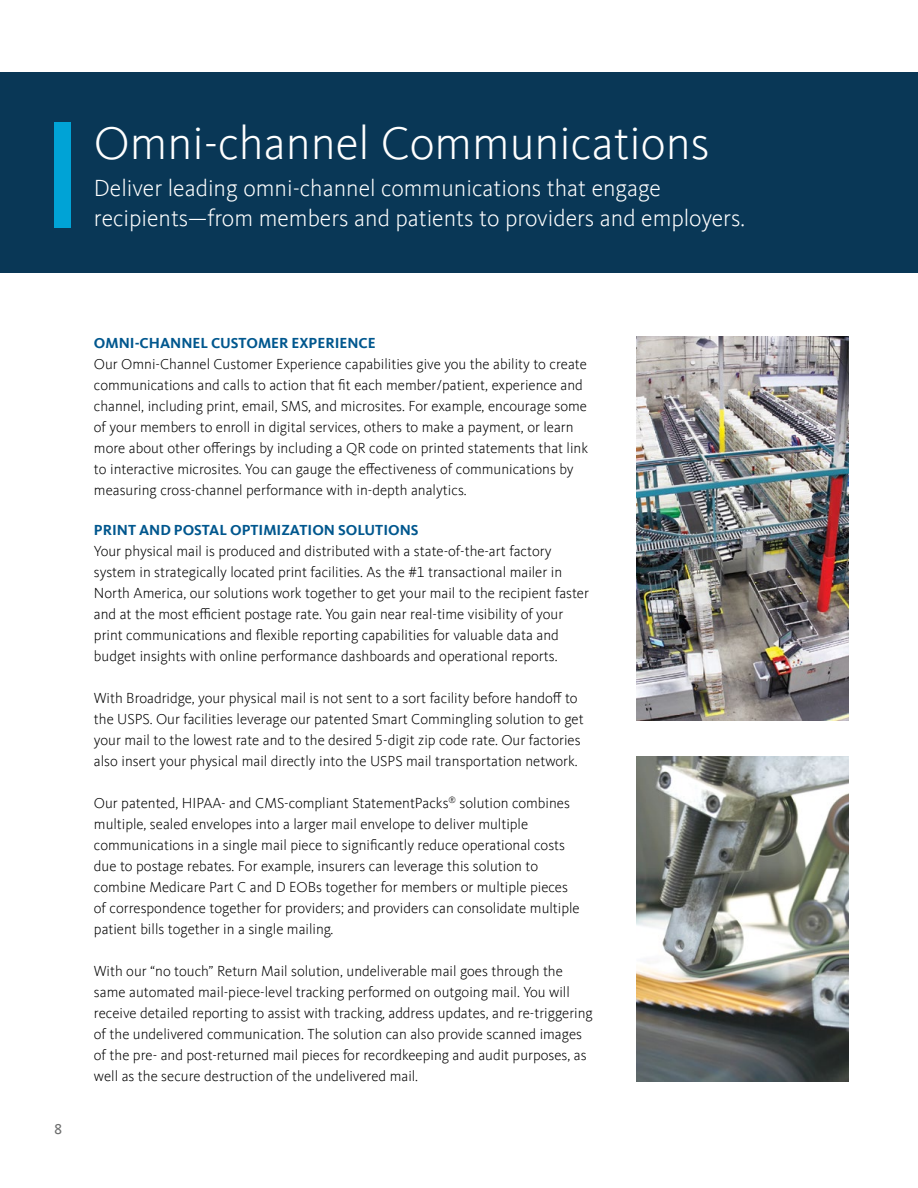
<style>
.page{position:relative;width:918px;height:1188px;background:#fff}
.page>*{position:absolute;margin:0;border:0;box-sizing:border-box;transform-origin:0 0}
.t1{font:300 48px "Kievit Offc";color:#fff}
.t2{font:300 24px/30px "Kievit Offc";color:#fff}
.t3{font:300 15px/21px "Kievit Offc";color:#000}
.t4{font:700 15px "Kievit Offc";color:#00578e}
.t5{font:15px "Kievit Offc";color:#6d6e6e}
</style>
<div class="page">
<div style="left:0;top:72px;width:918px;height:201px;background:#093756"></div>
<img style="left:636px;top:336px;width:213px;height:385px">
<img style="left:636px;top:756px;width:213px;height:325px">
<div style="left:54px;top:122px;width:16px;height:105px;background:#00a3d6"></div>
<h1 class="t1" style="left:94px;top:116px;width:617px">Omni-channel Communications</h1>
<h2 class="t2" style="left:94px;top:173px;width:653px">Deliver leading omni-channel communications that engage recipients—from members and patients to providers and employers.</h2>
<p class="t5" style="left:54px;top:1121px;width:10px">8</p>
<p class="t4" style="left:94px;top:334px;width:283px">OMNI-CHANNEL CUSTOMER EXPERIENCE</p>
<p class="t3" style="left:94px;top:354px;width:496px">Our Omni-Channel Customer Experience capabilities give you the ability to create communications and calls to action that fit each member/patient, experience and channel, including print, email, SMS, and microsites. For example, encourage some of your members to enroll in digital services, others to make a payment, or learn more about other offerings by including a QR code on printed statements that link to interactive microsites. You can gauge the effectiveness of communications by measuring cross-channel performance with in-depth analytics.</p>
<p class="t4" style="left:94px;top:522px;width:326px">PRINT AND POSTAL OPTIMIZATION SOLUTIONS</p>
<p class="t3" style="left:94px;top:541px;width:497px">Your physical mail is produced and distributed with a state-of-the-art factory system in strategically located print facilities. As the #1 transactional mailer in North America, our solutions work together to get your mail to the recipient faster and at the most efficient postage rate. You gain near real-time visibility of your print communications and flexible reporting capabilities for valuable data and budget insights with online performance dashboards and operational reports.</p>
<p class="t3" style="left:94px;top:688px;width:491px">With Broadridge, your physical mail is not sent to a sort facility before handoff to the USPS. Our facilities leverage our patented Smart Commingling solution to get your mail to the lowest rate and to the desired 5-digit zip code rate. Our factories also insert your physical mail directly into the USPS mail transportation network.</p>
<p class="t3" style="left:94px;top:793px;width:487px">Our patented, HIPAA- and CMS-compliant StatementPacks<sup>®</sup> solution combines multiple, sealed envelopes into a larger mail envelope to deliver multiple communications in a single mail piece to significantly reduce operational costs due to postage rebates. For example, insurers can leverage this solution to combine Medicare Part C and D EOBs together for members or multiple pieces of correspondence together for providers; and providers can consolidate multiple patient bills together in a single mailing.</p>
<p class="t3" style="left:94px;top:961px;width:500px">With our “no touch” Return Mail solution, undeliverable mail goes through the same automated mail-piece-level tracking performed on outgoing mail. You will receive detailed reporting to assist with tracking, address updates, and re-triggering of the undelivered communication. The solution can also provide scanned images of the pre- and post-returned mail pieces for recordkeeping and audit purposes, as well as the secure destruction of the undelivered mail.</p>
</div>
